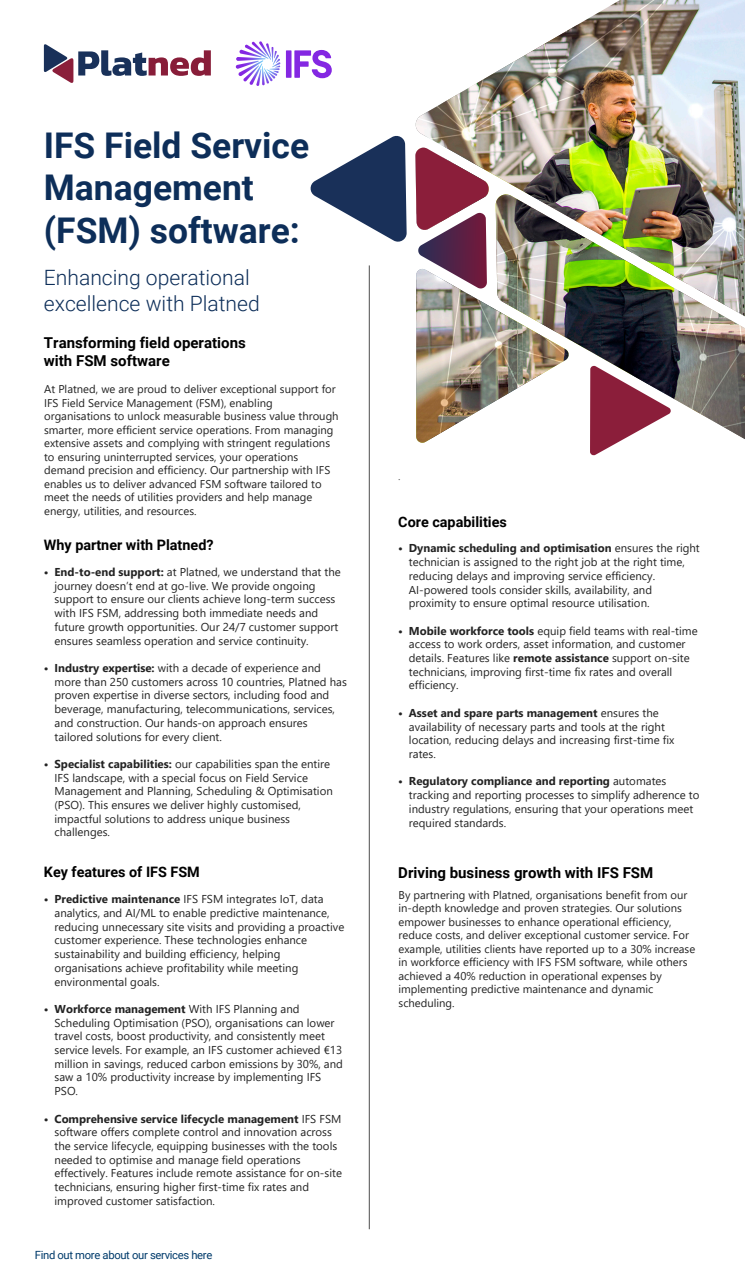
<style>
.page{position:relative;width:745px;height:1288px;background:#fff}
.page>*{position:absolute;margin:0;border:0;box-sizing:border-box;transform-origin:0 0}
.t1{font:700 35.38px/42.5px "Roboto";color:#0d2e59}
.t2{font:300 21.12px/25.2px "Roboto";color:#0d2e59}
.t3{font:700 15px/18px "Roboto";color:#000}
.t4{font:700 14.38px "Roboto";color:#000}
.t5{font:11.38px/13.8px "Segoe UI";color:#232323}
.t6{font:11.25px/13.5px "Segoe UI";color:#232323}
.t7{font:11.25px "Roboto";letter-spacing:-.03em;color:#003b6b}
.t8{font:11.25px "Segoe UI";color:#656565}
.s1{font-weight:700}
</style>
<div class="page">
<svg style="left:44px;top:44px;width:167px;height:39px"></svg>
<hr style="left:369px;top:265px;width:1px;height:964px;background:#4d4d4d">
<img style="left:415px;top:0;width:329px;height:443px">
<svg style="left:589px;top:365px;width:82px;height:91px"></svg>
<svg style="left:310px;top:136px;width:96px;height:106px"></svg>
<svg style="left:415px;top:146px;width:75px;height:144px"></svg>
<svg style="left:286px;top:50px;width:45px;height:28px"></svg>
<svg style="left:235px;top:41px;width:45px;height:44px"></svg>
<h1 class="t1" style="left:44px;top:123px;width:267px">IFS Field Service<br>Management (FSM) software:</h1>
<h2 class="t2" style="left:44px;top:264px;width:217px">Enhancing operational excellence with Platned</h2>
<h3 class="t3" style="left:44px;top:332px;width:203px">Transforming field operations with FSM software</h3>
<p class="t6" style="left:44px;top:381px;width:296px">At Platned, we are proud to deliver exceptional support for IFS Field Service Management (FSM), enabling organisations to unlock measurable business value through smarter, more efficient service operations. From managing extensive assets and complying with stringent regulations to ensuring uninterrupted services, your operations demand precision and efficiency. Our partnership with IFS enables us to deliver advanced FSM software tailored to meet the needs of utilities providers and help manage energy, utilities, and resources.</p>
<p class="t4" style="left:44px;top:535px;width:171px">Why partner with Platned?</p>
<p class="t5" style="left:54px;top:564px;width:287px;text-indent:-11px"><span class="s1">• End-to-end support:</span> at Platned, we understand that the journey doesn’t end at go-live. We provide ongoing support to ensure our clients achieve long-term success with IFS FSM, addressing both immediate needs and future growth opportunities. Our 24/7 customer support ensures seamless operation and service continuity.</p>
<p class="t5" style="left:54px;top:660px;width:294px;text-indent:-11px"><span class="s1">• Industry expertise:</span> with a decade of experience and more than 250 customers across 10 countries, Platned has proven expertise in diverse sectors, including food and beverage, manufacturing, telecommunications, services, and construction. Our hands-on approach ensures tailored solutions for every client.</p>
<p class="t5" style="left:54px;top:756px;width:279px;text-indent:-11px"><span class="s1">• Specialist capabilities:</span> our capabilities span the entire IFS landscape, with a special focus on Field Service Management and Planning, Scheduling &amp; Optimisation (PSO). This ensures we deliver highly customised, impactful solutions to address unique business challenges.</p>
<p class="t4" style="left:44px;top:862px;width:157px">Key features of IFS FSM</p>
<p class="t5" style="left:54px;top:891px;width:291px;text-indent:-11px"><span class="s1">• Predictive maintenance</span> IFS FSM integrates IoT, data analytics, and AI/ML to enable predictive maintenance, reducing unnecessary site visits and providing a proactive customer experience. These technologies enhance sustainability and building efficiency, helping organisations achieve profitability while meeting environmental goals.</p>
<p class="t5" style="left:54px;top:1000px;width:290px;text-indent:-11px"><span class="s1">• Workforce management</span> With IFS Planning and Scheduling Optimisation (PSO), organisations can lower travel costs, boost productivity, and consistently meet service levels. For example, an IFS customer achieved €13 million in savings, reduced carbon emissions by 30%, and saw a 10% productivity increase by implementing IFS PSO.</p>
<p class="t5" style="left:54px;top:1110px;width:289px;text-indent:-11px"><span class="s1">• Comprehensive service lifecycle management</span> IFS FSM software offers complete control and innovation across the service lifecycle, equipping businesses with the tools needed to optimise and manage field operations effectively. Features include remote assistance for on-site technicians, ensuring higher first-time fix rates and improved customer satisfaction.</p>
<p class="t7" style="left:35px;top:1246px;width:179px">Find out more about our services here</p>
<p class="t8" style="left:398px;top:465px;width:4px">.</p>
<p class="t4" style="left:398px;top:511px;width:110px">Core capabilities</p>
<p class="t5" style="left:408px;top:540px;width:292px;text-indent:-11px"><span class="s1">• Dynamic scheduling and optimisation</span> ensures the right technician is assigned to the right job at the right time, reducing delays and improving service efficiency.<br>AI-powered tools consider skills, availability, and proximity to ensure optimal resource utilisation.</p>
<p class="t5" style="left:408px;top:622px;width:290px;text-indent:-11px"><span class="s1">• Mobile workforce tools</span> equip field teams with real-time access to work orders, asset information, and customer details. Features like <span class="s1">remote assistance</span> support on-site technicians, improving first-time fix rates and overall efficiency.</p>
<p class="t5" style="left:408px;top:705px;width:267px;text-indent:-11px"><span class="s1">• Asset and spare parts management</span> ensures the availability of necessary parts and tools at the right location, reducing delays and increasing first-time fix rates.</p>
<p class="t5" style="left:408px;top:773px;width:292px;text-indent:-11px"><span class="s1">• Regulatory compliance and reporting</span> automates tracking and reporting processes to simplify adherence to industry regulations, ensuring that your operations meet required standards.</p>
<h3 class="t3" style="left:398px;top:863px;width:256px">Driving business growth with IFS FSM</h3>
<p class="t6" style="left:398px;top:886px;width:298px">By partnering with Platned, organisations benefit from our in-depth knowledge and proven strategies. Our solutions empower businesses to enhance operational efficiency, reduce costs, and deliver exceptional customer service. For example, utilities clients have reported up to a 30% increase in workforce efficiency with IFS FSM software, while others achieved a 40% reduction in operational expenses by implementing predictive maintenance and dynamic scheduling.</p>
</div>
